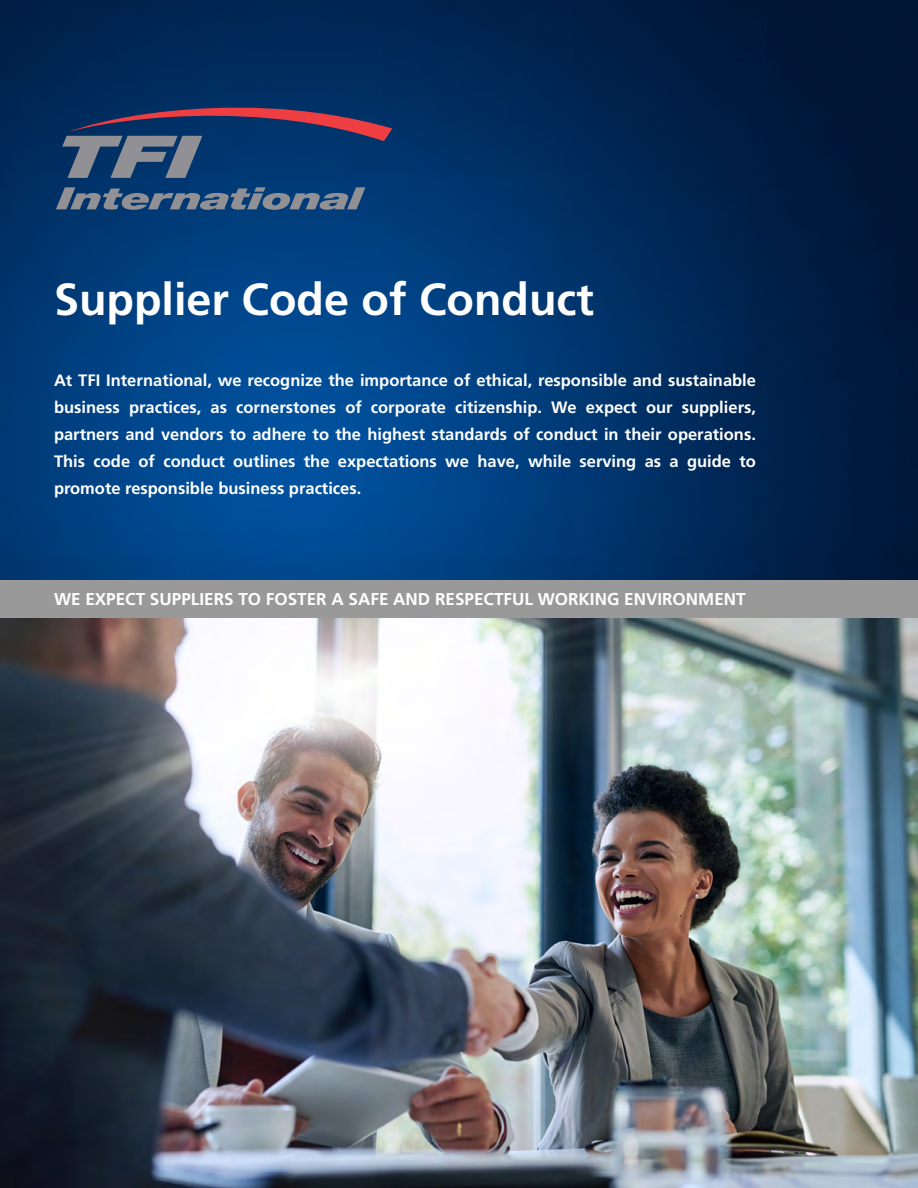
<style>
.page{position:relative;width:918px;height:1188px;background:#fff}
.page>*{position:absolute;margin:0;border:0;box-sizing:border-box;transform-origin:0 0}
.t1{font:700 45px "Frutiger LT Std";color:#fff}
.t2{font:700 17.1px "Frutiger LT Std";color:#fff}
.t3{font:700 16.5px/27px "Frutiger LT Std";color:#fff;text-align:justify}
</style>
<div class="page">
<img style="left:0;top:618px;width:918px;height:570px">
<svg style="left:0;top:0;width:918px;height:580px;background:#003066"></svg>
<svg style="left:62px;top:108px;width:330px;height:70px;background:#30426c"></svg>
<svg style="left:56px;top:187px;width:309px;height:23px;background:#496584"></svg>
<div style="left:0;top:580px;width:918px;height:38px;background:#999"></div>
<h1 class="t1" style="left:54px;top:273px;width:542px">Supplier Code of Conduct</h1>
<p class="t3" style="left:54px;top:367px;width:704px">At TFI International, we recognize the importance of ethical, responsible and sustainable business practices, as cornerstones of corporate citizenship. We expect our suppliers, partners and vendors to adhere to the highest standards of conduct in their operations.<br>This code of conduct outlines the expectations we have, while serving as a guide to promote responsible business practices.</p>
<p class="t2" style="left:54px;top:589px;width:693px">WE EXPECT SUPPLIERS TO FOSTER A SAFE AND RESPECTFUL WORKING ENVIRONMENT</p>
</div>
